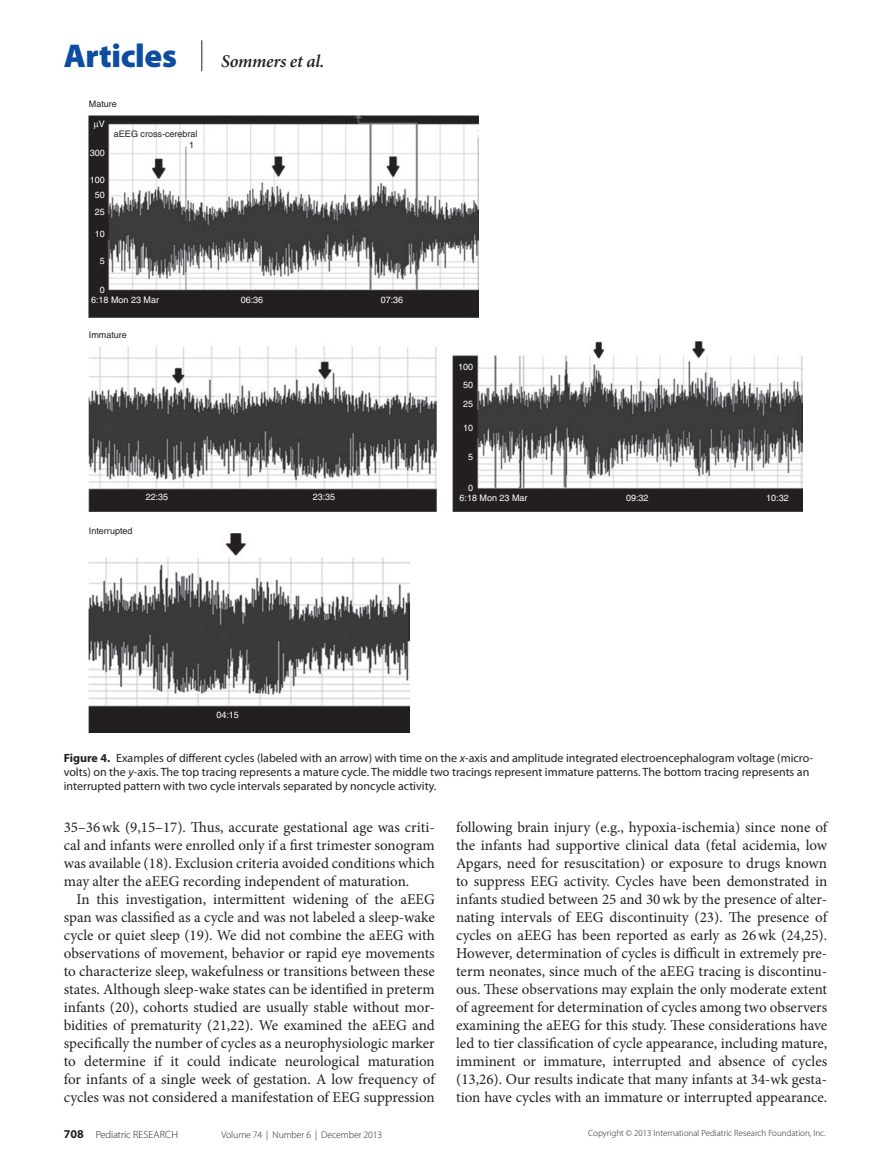
<style>
.page{position:relative;width:891px;height:1175px;background:#fff}
.page>*{position:absolute;margin:0;border:0;box-sizing:border-box;transform-origin:0 0}
.t1{font:900 33px "Myriad Pro";letter-spacing:-.01em;color:#0d4da1}
.t2{font:italic 600 18px "Minion Pro";letter-spacing:-.015em;color:#231f20}
.t3{font:15px/18px "Minion Pro";letter-spacing:-.005em;color:#231f20;text-align:justify}
.t4{font:12px/14.4px "Myriad Pro";color:#231f20}
.t5{font:300 10.5px "Myriad Pro";letter-spacing:-.01em;color:#231f20}
.t6{font:300 9.75px "Myriad Pro";letter-spacing:-.01em;color:#231f20}
.t7{font:9px "Helvetica";color:#fff}
.t8{font:300 9px "Myriad Pro";color:#231f20}
.t9{font:9px/10.8px "Helvetica";color:#231f20}
.s1{font-weight:700}
.s2{font-style:italic}
.s3{font-weight:700;font-size:12px}
</style>
<div class="page">
<hr style="left:201px;top:40px;width:1px;height:31px;background:#231f20">
<img style="left:89px;top:534px;width:320px;height:198px">
<img style="left:89px;top:115px;width:389px;height:202px">
<img style="left:88px;top:341px;width:715px;height:171px">
<svg style="left:94px;top:123px;width:5px;height:6px"></svg>
<h1 class="t1" style="left:64px;top:38px;width:115px">Articles</h1>
<p class="t2" style="left:221px;top:51px;width:105px">Sommers et al.</p>
<p class="t9" style="left:89px;top:98px;width:30px">Mature</p>
<p class="t7" style="left:99px;top:119px;width:8px">V</p>
<p class="t7" style="left:90px;top:148px;width:17px">300</p>
<p class="t7" style="left:90px;top:175px;width:17px">100</p>
<p class="t7" style="left:95px;top:190px;width:12px">50</p>
<p class="t7" style="left:95px;top:207px;width:12px">25</p>
<p class="t7" style="left:95px;top:228px;width:12px">10</p>
<p class="t7" style="left:100px;top:256px;width:7px">5</p>
<p class="t7" style="left:100px;top:285px;width:7px">0</p>
<p class="t9" style="left:189px;top:128px;width:10px;text-indent:-75px">aEEG cross-cerebral<br>1</p>
<p class="t7" style="left:91px;top:294px;width:70px">6:18 Mon 23 Mar</p>
<p class="t9" style="left:89px;top:329px;width:40px">Immature</p>
<p class="t7" style="left:241px;top:294px;width:24px">06:36</p>
<p class="t7" style="left:381px;top:294px;width:24px">07:36</p>
<p class="t9" style="left:89px;top:525px;width:45px">Interrupted</p>
<p class="t7" style="left:146px;top:492px;width:24px">22:35</p>
<p class="t7" style="left:313px;top:492px;width:24px">23:35</p>
<p class="t7" style="left:458px;top:362px;width:17px">100</p>
<p class="t7" style="left:463px;top:380px;width:12px">50</p>
<p class="t7" style="left:463px;top:398px;width:12px">25</p>
<p class="t7" style="left:463px;top:422px;width:12px">10</p>
<p class="t7" style="left:468px;top:452px;width:7px">5</p>
<p class="t7" style="left:468px;top:482px;width:7px">0</p>
<p class="t7" style="left:460px;top:492px;width:70px">6:18 Mon 23 Mar</p>
<p class="t7" style="left:626px;top:492px;width:24px">09:32</p>
<p class="t7" style="left:766px;top:492px;width:24px">10:32</p>
<p class="t7" style="left:216px;top:710px;width:24px">04:15</p>
<p class="t4" style="left:64px;top:750px;width:751px"><span class="s1">Figure 4.</span> Examples of different cycles (labeled with an arrow) with time on the <span class="s2">x</span>-axis and amplitude integrated electroencephalogram voltage (micro&shy;volts) on the <span class="s2">y</span>-axis. The top tracing represents a mature cycle. The middle two tracings represent immature patterns. The bottom tracing represents an interrupted pattern with two cycle intervals separated by noncycle activity.</p>
<p class="t3" style="left:64px;top:818px;width:373px">35–36wk (9,15–17). Thus, accurate gestational age was criti&shy;cal and infants were enrolled only if a first trimester sonogram was available (18). Exclusion criteria avoided conditions which may alter the aEEG recording independent of maturation.</p>
<p class="t3" style="left:64px;top:890px;width:373px;text-indent:13px">In this investigation, intermittent widening of the aEEG span was classified as a cycle and was not labeled a sleep-wake cycle or quiet sleep (19). We did not combine the aEEG with observations of movement, behavior or rapid eye movements to characterize sleep, wakefulness or transitions between these states. Although sleep-wake states can be identified in preterm infants (20), cohorts studied are usually stable without mor&shy;bidities of prematurity (21,22). We examined the aEEG and specifically the number of cycles as a neurophysiologic marker to determine if it could indicate neurological maturation for infants of a single week of gestation. A low frequency of cycles was not considered a manifestation of EEG suppression</p>
<p class="t3" style="left:456px;top:818px;width:373px">following brain injury (e.g., hypoxia-ischemia) since none of the infants had supportive clinical data (fetal acidemia, low Apgars, need for resuscitation) or exposure to drugs known to suppress EEG activity. Cycles have been demonstrated in infants studied between 25 and 30wk by the presence of alter&shy;nating intervals of EEG discontinuity (23). The presence of cycles on aEEG has been reported as early as 26wk (24,25).<br>However, determination of cycles is difficult in extremely pre&shy;term neonates, since much of the aEEG tracing is discontinu&shy;ous. These observations may explain the only moderate extent of agreement for determination of cycles among two observers examining the aEEG for this study. These considerations have led to tier classification of cycle appearance, including mature, imminent or immature, interrupted and absence of cycles (13,26). Our results indicate that many infants at 34-wk gesta&shy;tion have cycles with an immature or interrupted appearance.</p>
<p class="t5" style="left:64px;top:1129px;width:82px"><span class="s3">708</span> Pediatric Researc</p>
<p class="t5" style="left:171px;top:1129px;width:8px">h</p>
<p class="t6" style="left:222px;top:1129px;width:162px">Volume 74 | Number 6 | December 2013</p>
<p class="t8" style="left:588px;top:1128px;width:239px">Copyright © 2013 International Pediatric Research Foundation, Inc.</p>
</div>
